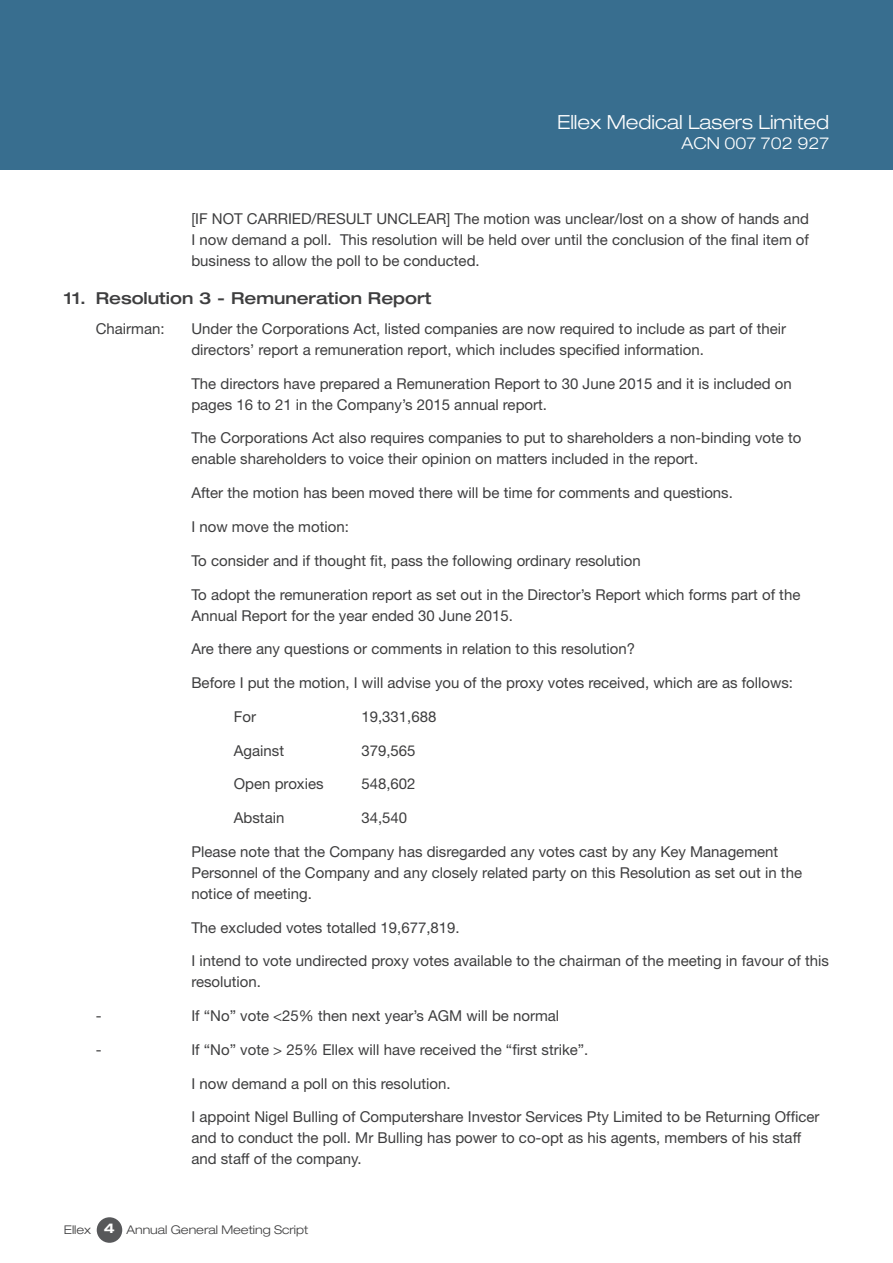
<style>
.page{position:relative;width:893px;height:1263px;background:#fff}
.page>*{position:absolute;margin:0;border:0;box-sizing:border-box;transform-origin:0 0}
.t1{font:300 expanded 19.5px "Helvetica Neue";color:#fff}
.t2{font:500 expanded 16.5px "Helvetica Neue";color:#3e3e3f}
.t3{font:300 expanded 16.5px "Helvetica Neue";color:#fff}
.IndentwithHeading{font:15px/21px "Helvetica Neue";color:#3e3e3f}
.Proxy_Results_End{font:15px "Helvetica Neue";color:#3e3e3f}
.t4{font:300 expanded 12px "Helvetica Neue";color:#3e3e3f}
.s1{font-weight:700;font-size:13.5px;color:#fff}
</style>
<div class="page">
<div style="left:0;top:0;width:893px;height:170px;background:#386e8f"></div>
<div style="left:97px;top:1217px;width:25px;height:26px;background:#57585a;border-radius:50%"></div>
<h1 class="t1" style="left:557px;top:110px;width:274px">Ellex Medical Lasers Limited</h1>
<p class="t3" style="left:681px;top:133px;width:149px">ACN 007 702 927</p>
<p class="IndentwithHeading" style="left:191px;top:208px;width:619px;text-align:justify">[IF NOT CARRIED/RESULT UNCLEAR] The motion was unclear/lost on a show of hands and I now demand a poll. This resolution will be held over until the conclusion of the final item of business to allow the poll to be conducted.</p>
<p class="t2" style="left:64px;top:288px;width:369px">11. Resolution 3 - Remuneration Report</p>
<p class="IndentwithHeading" style="left:96px;top:318px;width:70px">Chairman:</p>
<p class="IndentwithHeading" style="left:191px;top:318px;width:596px">Under the Corporations Act, listed companies are now required to include as part of their directors’ report a remuneration report, which includes specified information.</p>
<p class="IndentwithHeading" style="left:191px;top:373px;width:602px">The directors have prepared a Remuneration Report to 30 June 2015 and it is included on pages 16 to 21 in the Company’s 2015 annual report.</p>
<p class="IndentwithHeading" style="left:191px;top:427px;width:612px">The Corporations Act also requires companies to put to shareholders a non-binding vote to enable shareholders to voice their opinion on matters included in the report.</p>
<p class="IndentwithHeading" style="left:191px;top:482px;width:543px">After the motion has been moved there will be time for comments and questions.</p>
<p class="IndentwithHeading" style="left:191px;top:516px;width:159px">I now move the motion:</p>
<p class="IndentwithHeading" style="left:191px;top:550px;width:451px">To consider and if thought fit, pass the following ordinary resolution</p>
<p class="IndentwithHeading" style="left:191px;top:583px;width:611px">To adopt the remuneration report as set out in the Director’s Report which forms part of the<br>Annual Report for the year ended 30 June 2015.</p>
<p class="IndentwithHeading" style="left:191px;top:638px;width:445px">Are there any questions or comments in relation to this resolution?</p>
<p class="IndentwithHeading" style="left:191px;top:672px;width:603px">Before I put the motion, I will advise you of the proxy votes received, which are as follows:</p>
<p class="Proxy_Results_End" style="left:234px;top:707px;width:24px">For</p>
<p class="Proxy_Results_End" style="left:361px;top:707px;width:77px">19,331,688</p>
<p class="Proxy_Results_End" style="left:234px;top:741px;width:52px">Against</p>
<p class="Proxy_Results_End" style="left:361px;top:741px;width:56px">379,565</p>
<p class="Proxy_Results_End" style="left:234px;top:775px;width:91px">Open proxies</p>
<p class="Proxy_Results_End" style="left:361px;top:775px;width:56px">548,602</p>
<p class="Proxy_Results_End" style="left:234px;top:809px;width:52px">Abstain</p>
<p class="Proxy_Results_End" style="left:361px;top:809px;width:47px">34,540</p>
<p class="IndentwithHeading" style="left:191px;top:841px;width:612px">Please note that the Company has disregarded any votes cast by any Key Management<br>Personnel of the Company and any closely related party on this Resolution as set out in the notice of meeting.</p>
<p class="IndentwithHeading" style="left:191px;top:916px;width:270px">The excluded votes totalled 19,677,819.</p>
<p class="IndentwithHeading" style="left:191px;top:950px;width:639px">I intend to vote undirected proxy votes available to the chairman of the meeting in favour of this resolution.</p>
<p class="IndentwithHeading" style="left:96px;top:1005px;width:7px">-</p>
<p class="IndentwithHeading" style="left:191px;top:1005px;width:369px">If “No” vote &lt;25% then next year’s AGM will be normal</p>
<p class="IndentwithHeading" style="left:96px;top:1039px;width:7px">-</p>
<p class="IndentwithHeading" style="left:191px;top:1039px;width:399px">If “No” vote &gt; 25% Ellex will have received the “first strike”.</p>
<p class="IndentwithHeading" style="left:191px;top:1072px;width:261px">I now demand a poll on this resolution.</p>
<p class="IndentwithHeading" style="left:191px;top:1106px;width:630px">I appoint Nigel Bulling of Computershare Investor Services Pty Limited to be Returning Officer and to conduct the poll. Mr Bulling has power to co-opt as his agents, members of his staff and staff of the company.</p>
<p class="t4" style="left:64px;top:1222px;width:246px">Ellex <span class="s1">4</span> Annual General Meeting Script</p>
</div>
